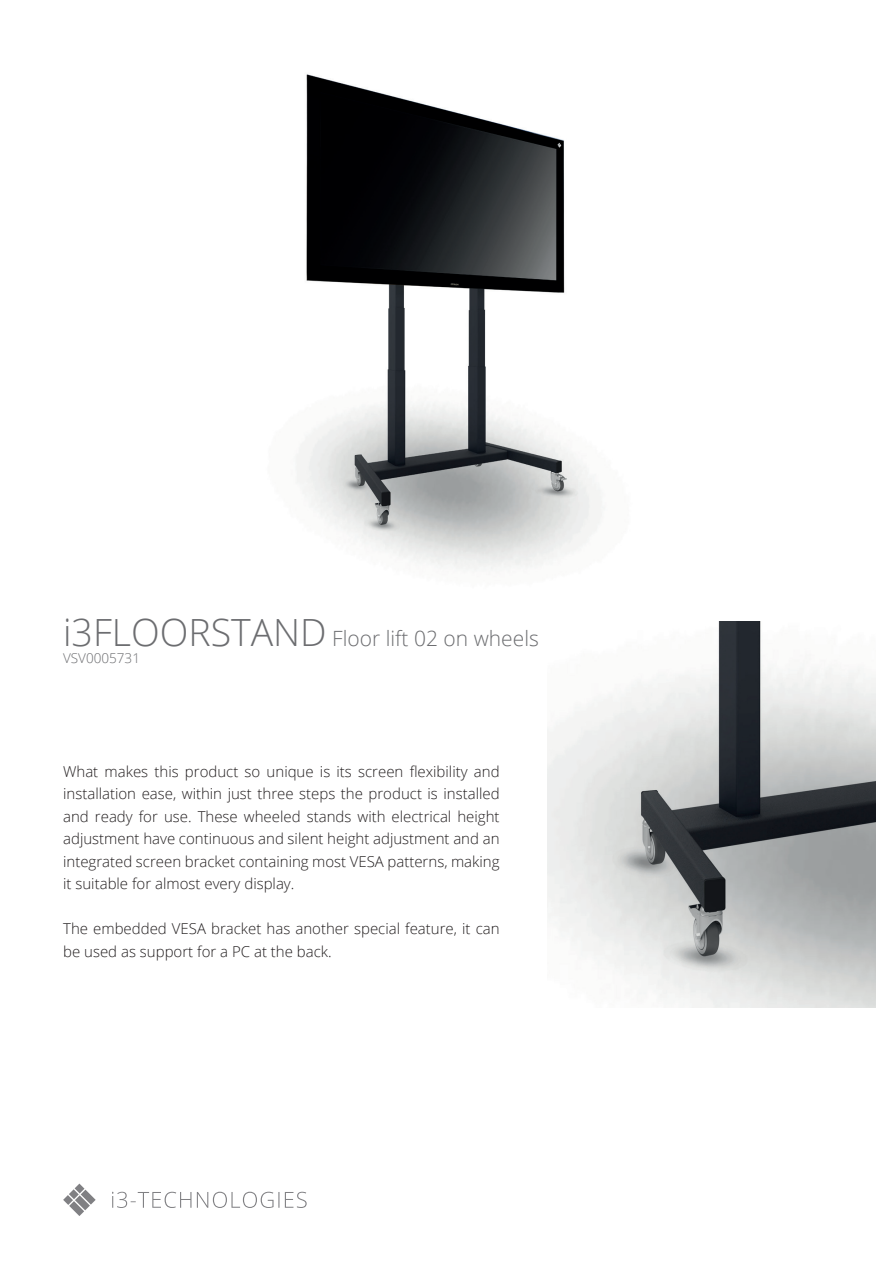
<style>
.page{position:relative;width:893px;height:1263px;background:#fff}
.page>*{position:absolute;margin:0;border:0;box-sizing:border-box;transform-origin:0 0}
.t1{font:300 21px "Open Sans";color:#6c6d70}
.t2{font:300 15px/22.5px "Open Sans";color:#231f20;text-align:justify}
.t3{font:300 13.5px "Open Sans";color:#6c6d70}
.s1{font-size:37.5px}
</style>
<div class="page">
<svg style="left:112px;top:1192px;width:195px;height:16px"></svg>
<svg style="left:63px;top:1183px;width:33px;height:33px"></svg>
<img style="left:296px;top:74px;width:308px;height:496px">
<img style="left:547px;top:621px;width:329px;height:386px">
<h1 class="t1" style="left:63px;top:624px;width:477px"><span class="s1">i3FLOORSTAND</span> Floor lift 02 on wheels</h1>
<p class="t3" style="left:63px;top:648px;width:78px">VSV0005731</p>
<p class="t2" style="left:63px;top:760px;width:438px">What makes this product so unique is its screen flexibility and installation ease, within just three steps the product is installed and ready for use. These wheeled stands with electrical height adjustment have continuous and silent height adjustment and an integrated screen bracket containing most VESA patterns, making it suitable for almost every display.</p>
<p class="t2" style="left:63px;top:917px;width:438px">The embedded VESA bracket has another special feature, it can be used as support for a PC at the back.</p>
</div>
